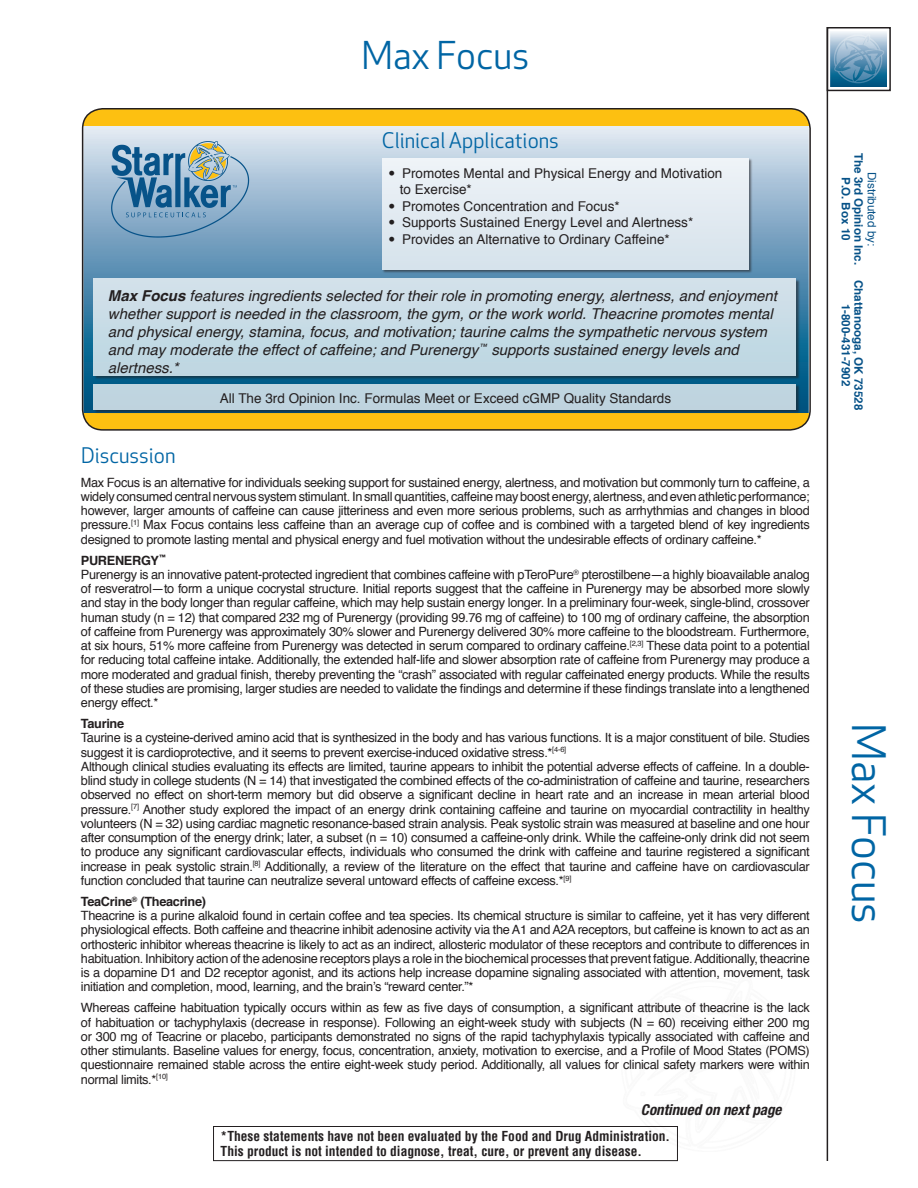
<style>
.page{position:relative;width:918px;height:1188px;background:#fff}
.page>*{position:absolute;margin:0;border:0;box-sizing:border-box;transform-origin:0 0}
.Product_Title_Side{font:45px "Apex New";color:#0065a4}
.Product_Title{font:37.5px "Apex New";color:#0065a4}
.Subheader_Clinical_A{font:21px "Apex New";color:#0065a4}
.Subheader{font:21px "Apex New";color:#0065a4}
.Text_under_Clinical{font:italic 15px/18px "Helvetica";color:#231f20}
.t1{font:italic 700 condensed 15px "Helvetica Neue LT Std";color:#231f20}
.Distributor_Statemen{font:13.5px/16.5px "Helvetica";color:#231f20}
.t2{font:700 condensed 13.5px/15px "Helvetica";color:#231f20}
.Product_descriptor{font:12.75px/14.2px "Helvetica";letter-spacing:-.025em;color:#231f20;text-align:justify}
.Product_descriptor-2{font:700 12.75px "Helvetica";letter-spacing:-.025em;color:#231f20}
.t3{font:700 11.55px/12.9px "Helvetica";color:#075288;text-align:center}
.t4{font:11.55px "Helvetica";color:#075288}
.s1{font-family:"Trade Gothic LT Std"}
.s2{font-weight:700}
</style>
<div class="page">
<svg style="left:84px;top:126px;width:725px;height:288px;background:#95b6ce"></svg>
<svg style="left:111px;top:141px;width:138px;height:97px;background:#7da3bd"></svg>
<div style="left:83px;top:414px;width:727px;height:16px;background:#fdc011"></div>
<div style="left:83px;top:109px;width:727px;height:17px;background:#fdc011"></div>
<div style="left:94px;top:384px;width:706px;height:30px;background:#231f20;opacity:.75"></div>
<div style="left:94px;top:384px;width:702px;height:26px;background:#bfd4df"></div>
<div style="left:94px;top:279px;width:706px;height:101px;background:#231f20;opacity:.75"></div>
<div style="left:94px;top:279px;width:702px;height:97px;background:#c6dbe6"></div>
<div style="left:382px;top:158px;width:370px;height:115px;background:#231f20;opacity:.75"></div>
<div style="left:382px;top:158px;width:366px;height:111px;background:#e2eaf1"></div>
<div style="left:827px;top:27px;width:64px;height:64px;border:2px solid #231f20"></div>
<img style="left:831px;top:32px;width:56px;height:55px">
<hr style="left:827px;top:27px;width:1px;height:1134px;background:#231f20">
<div style="left:213px;top:1126px;width:465px;height:35px;border:1px solid #231f20"></div>
<p class="Product_Title" style="left:362px;top:31px;width:169px">Max Focus</p>
<p class="Subheader_Clinical_A" style="left:382px;top:127px;width:179px">Clinical Applications</p>
<p class="Distributor_Statemen" style="left:400px;top:165px;width:324px;text-indent:-11px"><span class="s1">•</span> Promotes Mental and Physical Energy and Motivation to Exercise*</p>
<p class="Distributor_Statemen" style="left:389px;top:198px;width:233px"><span class="s1">•</span> Promotes Concentration and Focus*</p>
<p class="Distributor_Statemen" style="left:389px;top:215px;width:306px"><span class="s1">•</span> Supports Sustained Energy Level and Alertness*</p>
<p class="Distributor_Statemen" style="left:389px;top:231px;width:283px"><span class="s1">•</span> Provides an Alternative to Ordinary Caffeine*</p>
<p class="Text_under_Clinical" style="left:108px;top:287px;width:671px"><span class="s2">Max Focus</span> features ingredients selected for their role in promoting energy, alertness, and enjoyment whether support is needed in the classroom, the gym, or the work world. Theacrine promotes mental and physical energy, stamina, focus, and motivation; taurine calms the sympathetic nervous system and may moderate the effect of caffeine; and Purenergy<sup>™</sup> supports sustained energy levels and alertness.*</p>
<p class="Subheader" style="left:81px;top:442px;width:96px">Discussion</p>
<p class="Distributor_Statemen" style="left:220px;top:391px;width:453px">All The 3rd Opinion Inc. Formulas Meet or Exceed cGMP Quality Standards</p>
<p class="Product_descriptor" style="left:81px;top:475px;width:730px">Max Focus is an alternative for individuals seeking support for sustained energy, alertness, and motivation but commonly turn to caffeine, a widely consumed central nervous system stimulant. In small quantities, caffeine may boost energy, alertness, and even athletic performance; however, larger amounts of caffeine can cause jitteriness and even more serious problems, such as arrhythmias and changes in blood pressure.<sup>[1]</sup> Max Focus contains less caffeine than an average cup of coffee and is combined with a targeted blend of key ingredients designed to promote lasting mental and physical energy and fuel motivation without the undesirable effects of ordinary caffeine.*</p>
<p class="Product_descriptor-2" style="left:81px;top:550px;width:87px">PURENERGY<sup>™</sup></p>
<p class="Product_descriptor" style="left:81px;top:568px;width:730px">Purenergy is an innovative patent-protected ingredient that combines caffeine with pTeroPure<sup>®</sup> pterostilbene—a highly bioavailable analog of resveratrol—to form a unique cocrystal structure. Initial reports suggest that the caffeine in Purenergy may be absorbed more slowly and stay in the body longer than regular caffeine, which may help sustain energy longer. In a preliminary four-week, single-blind, crossover human study (n = 12) that compared 232 mg of Purenergy (providing 99.76 mg of caffeine) to 100 mg of ordinary caffeine, the absorption of caffeine from Purenergy was approximately 30% slower and Purenergy delivered 30% more caffeine to the bloodstream. Furthermore, at six hours, 51% more caffeine from Purenergy was detected in serum compared to ordinary caffeine.<sup>[2,3]</sup> These data point to a potential for reducing total caffeine intake. Additionally, the extended half-life and slower absorption rate of caffeine from Purenergy may produce a more moderated and gradual finish, thereby preventing the “crash” associated with regular caffeinated energy products. While the results of these studies are promising, larger studies are needed to validate the findings and determine if these findings translate into a lengthened energy effect.*</p>
<p class="Product_descriptor-2" style="left:81px;top:713px;width:45px">Taurine</p>
<p class="Product_descriptor" style="left:81px;top:731px;width:730px">Taurine is a cysteine-derived amino acid that is synthesized in the body and has various functions. It is a major constituent of bile. Studies suggest it is cardioprotective, and it seems to prevent exercise-induced oxidative stress.*<sup>[4-6]</sup></p>
<p class="Product_descriptor" style="left:81px;top:760px;width:730px">Although clinical studies evaluating its effects are limited, taurine appears to inhibit the potential adverse effects of caffeine. In a double&shy;blind study in college students (N = 14) that investigated the combined effects of the co-administration of caffeine and taurine, researchers observed no effect on short-term memory but did observe a significant decline in heart rate and an increase in mean arterial blood pressure.<sup>[7]</sup> Another study explored the impact of an energy drink containing caffeine and taurine on myocardial contractility in healthy volunteers (N = 32) using cardiac magnetic resonance-based strain analysis. Peak systolic strain was measured at baseline and one hour after consumption of the energy drink; later, a subset (n = 10) consumed a caffeine-only drink. While the caffeine-only drink did not seem to produce any significant cardiovascular effects, individuals who consumed the drink with caffeine and taurine registered a significant increase in peak systolic strain.<sup>[8]</sup> Additionally, a review of the literature on the effect that taurine and caffeine have on cardiovascular function concluded that taurine can neutralize several untoward effects of caffeine excess.*<sup>[9]</sup></p>
<p class="Product_descriptor-2" style="left:81px;top:891px;width:127px">TeaCrine<sup>®</sup> (Theacrine)</p>
<p class="Product_descriptor" style="left:81px;top:909px;width:730px">Theacrine is a purine alkaloid found in certain coffee and tea species. Its chemical structure is similar to caffeine, yet it has very different physiological effects. Both caffeine and theacrine inhibit adenosine activity via the A1 and A2A receptors, but caffeine is known to act as an orthosteric inhibitor whereas theacrine is likely to act as an indirect, allosteric modulator of these receptors and contribute to differences in habituation. Inhibitory action of the adenosine receptors plays a role in the biochemical processes that prevent fatigue. Additionally, theacrine is a dopamine D1 and D2 receptor agonist, and its actions help increase dopamine signaling associated with attention, movement, task initiation and completion, mood, learning, and the brain’s “reward center.”*</p>
<p class="Product_descriptor" style="left:81px;top:1001px;width:730px">Whereas caffeine habituation typically occurs within as few as five days of consumption, a significant attribute of theacrine is the lack of habituation or tachyphylaxis (decrease in response). Following an eight-week study with subjects (N = 60) receiving either 200 mg or 300 mg of Teacrine or placebo, participants demonstrated no signs of the rapid tachyphylaxis typically associated with caffeine and other stimulants. Baseline values for energy, focus, concentration, anxiety, motivation to exercise, and a Profile of Mood States (POMS) questionnaire remained stable across the entire eight-week study period. Additionally, all values for clinical safety markers were within normal limits.*<sup>[10]</sup></p>
<p class="t1" style="left:641px;top:1101px;width:142px">Continued on next page</p>
<p class="t2" style="left:221px;top:1129px;width:451px">*These statements have not been evaluated by the Food and Drug Administration.<br>This product is not intended to diagnose, treat, cure, or prevent any disease.</p>
<p class="t3" style="left:865px;top:153px;width:114px;rotate:90deg">The 3rd Opinion Inc.<br>P.O. Box 10</p>
<p class="t3" style="left:865px;top:280px;width:132px;rotate:90deg">Chattanooga, OK 73528<br>1-800-431-7902</p>
<p class="t4" style="left:881px;top:172px;width:76px;rotate:90deg">Distributed by:</p>
<p class="Product_Title_Side" style="left:897px;top:723px;width:203px;rotate:90deg">Max Focus</p>
</div>
